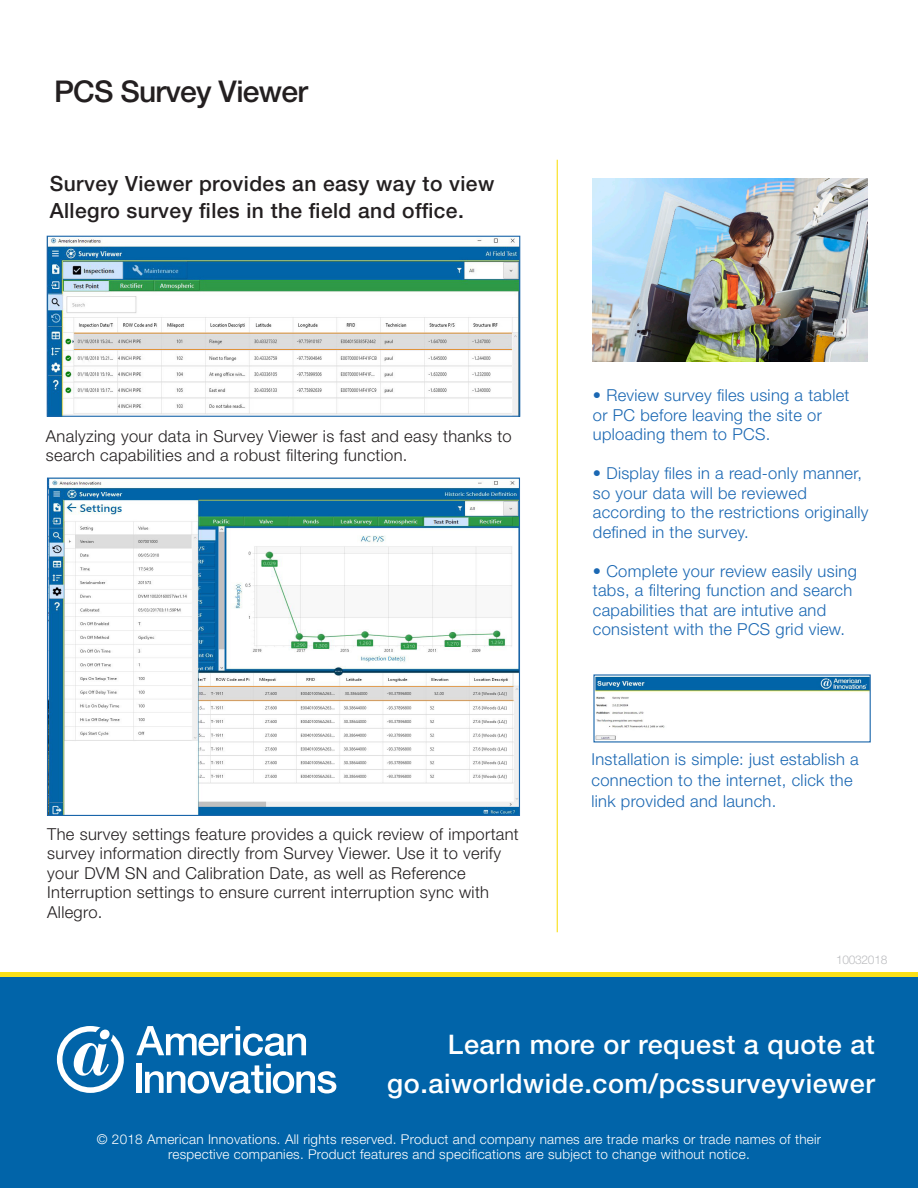
<style>
.page{position:relative;width:918px;height:1188px;background:#fff}
.page>*{position:absolute;margin:0;border:0;box-sizing:border-box;transform-origin:0 0}
.t1{font:500 30px "Helvetica Neue LT Std";letter-spacing:-.025em;color:#231f20}
.t2{font:500 27px/39px "Helvetica Neue LT Std";letter-spacing:.02em;color:#fff;text-align:right}
.t3{font:500 21px/27px "Helvetica Neue LT Std";letter-spacing:.02em;color:#231f20}
.t4{font:300 16.5px/19.5px "Helvetica Neue LT Std";letter-spacing:.02em;color:#1b68b3}
.t5{font:300 16.5px/19.5px "Helvetica Neue LT Std";letter-spacing:.02em;color:#231f20}
.t6{font:300 13.5px/15px "Helvetica Neue LT Std";letter-spacing:.02em;color:#fff;text-align:center}
.t7{font:300 12px "Helvetica Neue LT Std";letter-spacing:-.025em;color:#bcbdc0}
</style>
<div class="page">
<div style="left:0;top:976px;width:918px;height:212px;background:#0164a9"></div>
<svg style="left:136px;top:1026px;width:170px;height:30px"></svg>
<div style="left:136px;top:1064px;width:5px;height:29px;background:#fff"></div>
<svg style="left:145px;top:1064px;width:191px;height:30px"></svg>
<svg style="left:57px;top:1026px;width:67px;height:67px"></svg>
<div style="left:100px;top:1030px;width:10px;height:9px;background:#fff;border-radius:50%"></div>
<hr style="left:0;top:972px;width:918px;height:4px;background:#fae018">
<hr style="left:557px;top:160px;width:1px;height:772px;background:#fae018">
<img style="left:593px;top:178px;width:275px;height:184px">
<img style="left:595px;top:676px;width:274px;height:64px">
<img style="left:49px;top:238px;width:469px;height:177px">
<div style="left:47px;top:236px;width:473px;height:181px;border:1px solid #1965aa"></div>
<img style="left:49px;top:480px;width:469px;height:334px">
<div style="left:47px;top:478px;width:473px;height:338px;border:1px solid #1965aa"></div>
<h2 class="t1" style="left:54px;top:74px;width:255px">PCS Survey Viewer</h2>
<p class="t3" style="left:50px;top:170px;width:446px">Survey Viewer provides an easy way to view<br>Allegro survey files in the field and office.</p>
<p class="t5" style="left:46px;top:426px;width:467px">Analyzing your data in Survey Viewer is fast and easy thanks to search capabilities and a robust filtering function.</p>
<p class="t5" style="left:47px;top:824px;width:473px">The survey settings feature provides a quick review of important</p>
<p class="t5" style="left:47px;top:843px;width:455px">survey information directly from Survey Viewer. Use it to verify your DVM SN and Calibration Date, as well as Reference Interruption settings to ensure current interruption sync with Allegro.</p>
<p class="t4" style="left:593px;top:385px;width:258px">• Review survey files using a tablet or PC before leaving the site or uploading them to PCS.</p>
<p class="t4" style="left:593px;top:463px;width:277px">• Display files in a read-only manner, so your data will be reviewed according to the restrictions originally defined in the survey.</p>
<p class="t4" style="left:593px;top:561px;width:265px">• Complete your review easily using tabs, a filtering function and search capabilities that are intutive and consistent with the PCS grid view.</p>
<p class="t4" style="left:591px;top:749px;width:269px">Installation is simple: just establish a</p>
<p class="t4" style="left:591px;top:770px;width:263px">connection to the internet, click the</p>
<p class="t4" style="left:591px;top:791px;width:186px">link provided and launch.</p>
<h2 class="t7" style="left:836px;top:953px;width:53px">10032018</h2>
<h2 class="t2" style="left:387px;top:1024px;width:489px">Learn more or request a quote at go.aiworldwide.com/pcssurveyviewer</h2>
<p class="t6" style="left:97px;top:1131px;width:726px">© 2018 American Innovations. All rights reserved. Product and company names are trade marks or trade names of their respective companies. Product features and specifications are subject to change without notice.</p>
</div>
